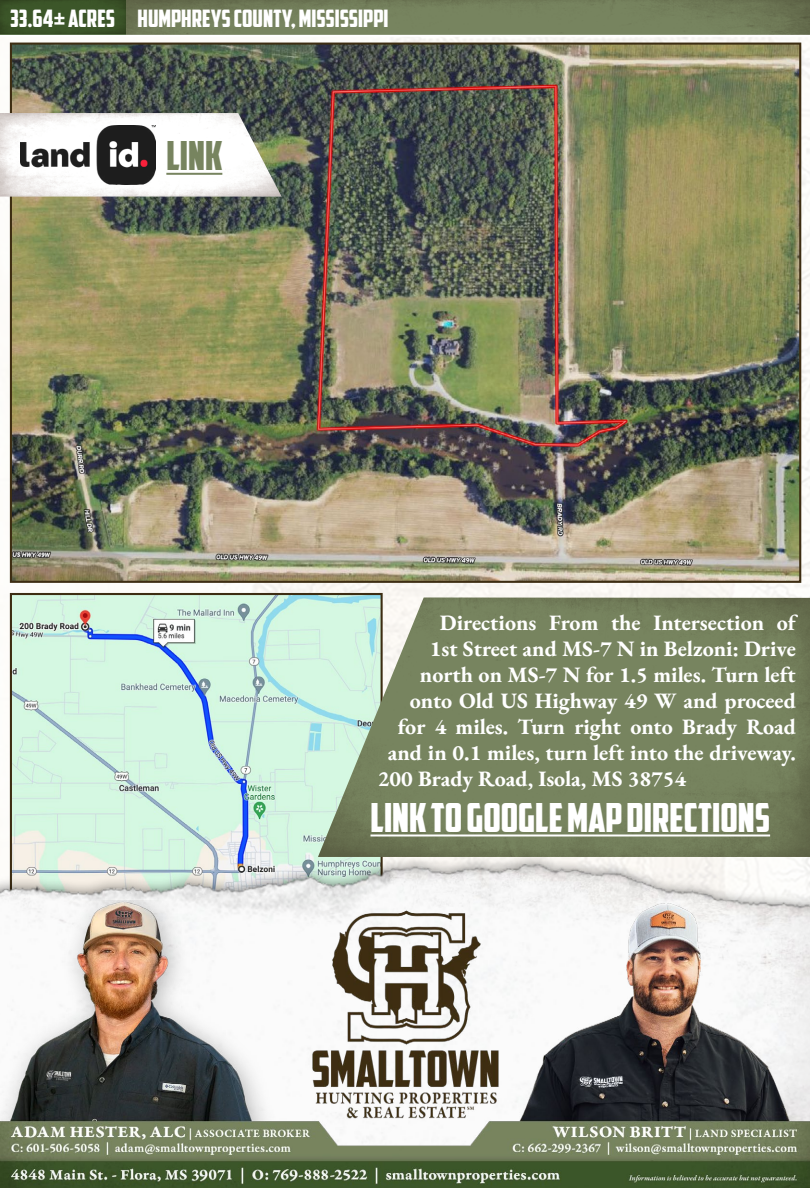
<style>
.page{position:relative;width:810px;height:1188px;background:#fff}
.page>*{position:absolute;margin:0;border:0;box-sizing:border-box;transform-origin:0 0}
.t1{font:40px "American Captain";color:#fff}
.t2{font:40px "American Captain";color:#77845f}
.t3{font:24px "American Captain";color:#fff}
.t4{font:22px "EB Garamond";color:#fff}
</style>
<div class="page">
<img style="left:9px;top:37px;width:801px;height:777px">
<img style="left:126px;top:0;width:684px;height:35px">
<div style="left:0;top:0;width:126px;height:35px;background:#3c5629"></div>
<img style="left:13px;top:46px;width:785px;height:534px">
<img style="left:13px;top:596px;width:367px;height:218px">
<img style="left:318px;top:598px;width:492px;height:216px">
<img style="left:0;top:113px;width:282px;height:84px">
<hr style="left:166px;top:173px;width:56px;height:2px;background:#77845f">
<img style="left:20px;top:126px;width:135px;height:58px">
<img style="left:0;top:814px;width:810px;height:86px">
<img style="left:0;top:900px;width:810px;height:288px">
<p class="t3" style="left:10px;top:4px;width:380px">33.64± ACRES HUMPHREYS COUNTY, MISSISSIPPI</p>
<h1 class="t2" style="left:166px;top:131px;width:57px">LINK</h1>
<p class="t4" style="left:440px;top:608px;width:357px">Directions From the Intersection of</p>
<p class="t4" style="left:430px;top:634px;width:368px">1st Street and MS-7 N in Belzoni: Drive</p>
<p class="t4" style="left:420px;top:660px;width:377px">north on MS-7 N for 1.5 miles. Turn left</p>
<p class="t4" style="left:410px;top:686px;width:388px">onto Old US Highway 49 W and proceed</p>
<p class="t4" style="left:398px;top:712px;width:400px">for 4 miles. Turn right onto Brady Road</p>
<p class="t4" style="left:388px;top:738px;width:410px">and in 0.1 miles, turn left into the driveway.</p>
<p class="t4" style="left:378px;top:765px;width:310px">200 Brady Road, Isola, MS 38754</p>
<h1 class="t1" style="left:371px;top:793px;width:401px">LINK TO GOOGLE MAP DIRECTIONS</h1>
</div>
